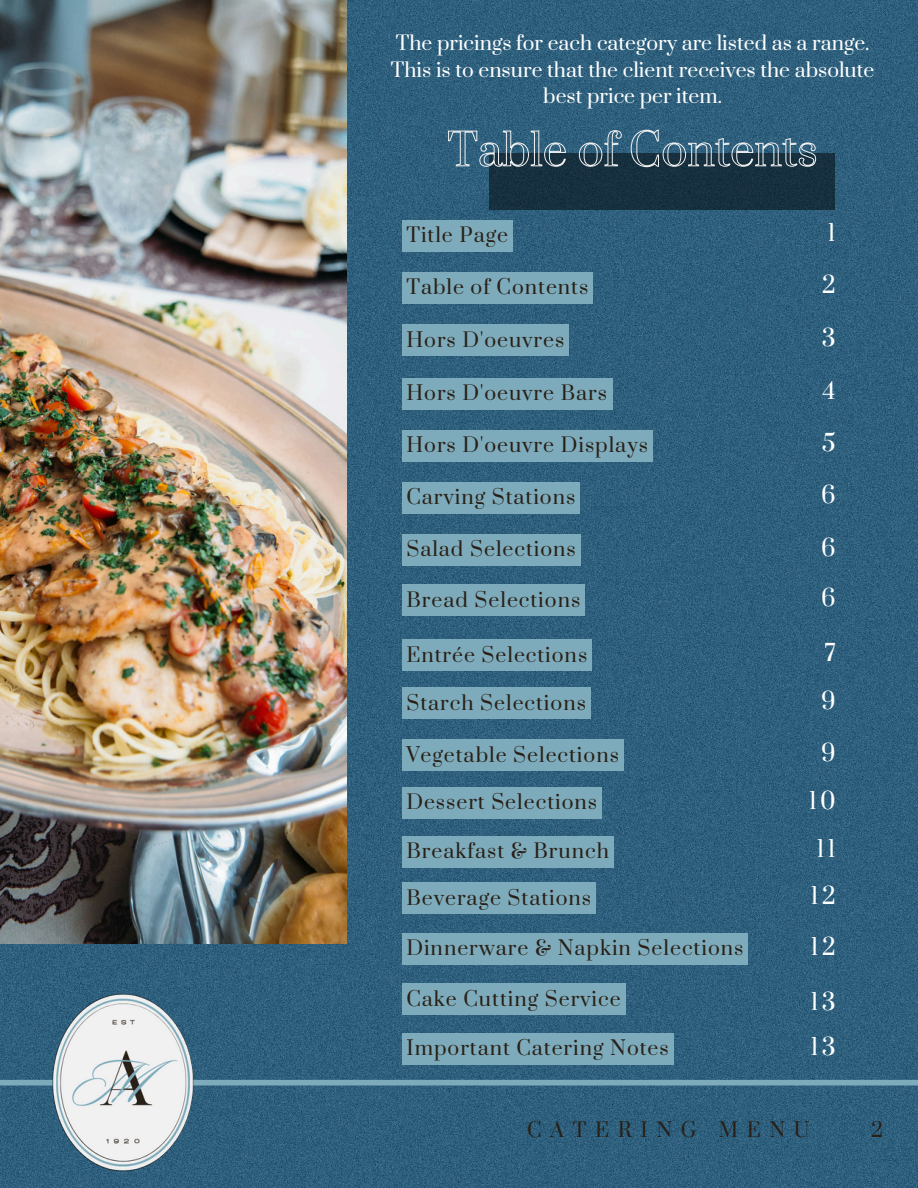
<style>
.page{position:relative;width:918px;height:1188px;background:#fff}
.page>*{position:absolute;margin:0;border:0;box-sizing:border-box;transform-origin:0 0}
.t1{font:22.35px "Prata";letter-spacing:.15em;color:#fff}
.t2{font:19.5px "Prata";letter-spacing:.05em;color:#292017}
.t3{font:19.5px "Prata";letter-spacing:.44em;color:#292017}
.t4{font:19.35px/26.1px "Prata";color:#fff;text-align:center}
</style>
<div class="page">
<img style="left:0;top:0;width:918px;height:1187px">
<div style="left:0;top:1080px;width:918px;height:5px;background:#7dabbb"></div>
<img style="left:32px;top:991px;width:183px;height:183px">
<div style="left:489px;top:153px;width:346px;height:56px;background:#17303e"></div>
<svg style="left:448px;top:129px;width:368px;height:39px"></svg>
<div style="left:403px;top:220px;width:110px;height:31px;background:#7dabbb"></div>
<div style="left:403px;top:272px;width:190px;height:31px;background:#7dabbb"></div>
<div style="left:403px;top:325px;width:166px;height:31px;background:#7dabbb"></div>
<div style="left:402px;top:378px;width:211px;height:31px;background:#7dabbb"></div>
<div style="left:403px;top:430px;width:250px;height:31px;background:#7dabbb"></div>
<div style="left:403px;top:482px;width:177px;height:31px;background:#7dabbb"></div>
<div style="left:403px;top:534px;width:178px;height:32px;background:#7dabbb"></div>
<div style="left:403px;top:585px;width:182px;height:31px;background:#7dabbb"></div>
<div style="left:403px;top:640px;width:189px;height:31px;background:#7dabbb"></div>
<div style="left:403px;top:688px;width:188px;height:31px;background:#7dabbb"></div>
<div style="left:403px;top:740px;width:221px;height:31px;background:#7dabbb"></div>
<div style="left:403px;top:788px;width:199px;height:31px;background:#7dabbb"></div>
<div style="left:403px;top:836px;width:211px;height:31px;background:#7dabbb"></div>
<div style="left:403px;top:883px;width:193px;height:31px;background:#7dabbb"></div>
<div style="left:403px;top:934px;width:345px;height:31px;background:#7dabbb"></div>
<div style="left:403px;top:984px;width:223px;height:31px;background:#7dabbb"></div>
<div style="left:403px;top:1034px;width:271px;height:31px;background:#7dabbb"></div>
<img style="left:0;top:0;width:347px;height:944px">
<p class="t4" style="left:391px;top:31px;width:485px">The pricings for each category are listed as a range.<br>This is to ensure that the client receives the absolute best price per item.</p>
<h1 class="t2" style="left:406px;top:223px;width:103px">Title Page</h1>
<p class="t1" style="left:828px;top:219px;width:9px">1</p>
<p class="t2" style="left:406px;top:275px;width:183px">Table of Contents</p>
<p class="t1" style="left:822px;top:271px;width:15px">2</p>
<p class="t2" style="left:406px;top:327px;width:160px">Hors D'oeuvres</p>
<p class="t1" style="left:822px;top:324px;width:15px">3</p>
<p class="t2" style="left:406px;top:381px;width:202px">Hors D'oeuvre Bars</p>
<p class="t1" style="left:823px;top:377px;width:15px">4</p>
<p class="t2" style="left:406px;top:433px;width:243px">Hors D'oeuvre Displays</p>
<p class="t1" style="left:822px;top:429px;width:15px">5</p>
<p class="t2" style="left:406px;top:485px;width:170px">Carving Stations</p>
<p class="t1" style="left:821px;top:481px;width:16px">6</p>
<p class="t2" style="left:406px;top:537px;width:171px">Salad Selections</p>
<p class="t1" style="left:821px;top:533px;width:16px">6</p>
<p class="t2" style="left:406px;top:587px;width:175px">Bread Selections</p>
<p class="t1" style="left:821px;top:584px;width:16px">6</p>
<p class="t2" style="left:406px;top:642px;width:182px">Entrée Selections</p>
<p class="t1" style="left:825px;top:639px;width:13px">7</p>
<p class="t2" style="left:406px;top:690px;width:181px">Starch Selections</p>
<p class="t1" style="left:821px;top:687px;width:16px">9</p>
<p class="t2" style="left:406px;top:742px;width:214px">Vegetable Selections</p>
<p class="t1" style="left:821px;top:739px;width:16px">9</p>
<p class="t2" style="left:406px;top:790px;width:192px">Dessert Selections</p>
<p class="t1" style="left:809px;top:786px;width:28px">10</p>
<p class="t2" style="left:406px;top:839px;width:204px">Breakfast &amp; Brunch</p>
<p class="t1" style="left:817px;top:835px;width:20px">11</p>
<p class="t2" style="left:406px;top:885px;width:186px">Beverage Stations</p>
<p class="t1" style="left:811px;top:882px;width:26px">12</p>
<p class="t2" style="left:406px;top:936px;width:338px">Dinnerware &amp; Napkin Selections</p>
<p class="t1" style="left:811px;top:932px;width:26px">12</p>
<p class="t2" style="left:406px;top:986px;width:216px">Cake Cutting Service</p>
<p class="t1" style="left:811px;top:988px;width:26px">13</p>
<p class="t2" style="left:406px;top:1036px;width:264px">Important Catering Notes</p>
<p class="t1" style="left:811px;top:1032px;width:26px">13</p>
<p class="t3" style="left:527px;top:1118px;width:284px">CATERING MENU</p>
<p class="t2" style="left:871px;top:1118px;width:13px">2</p>
</div>
